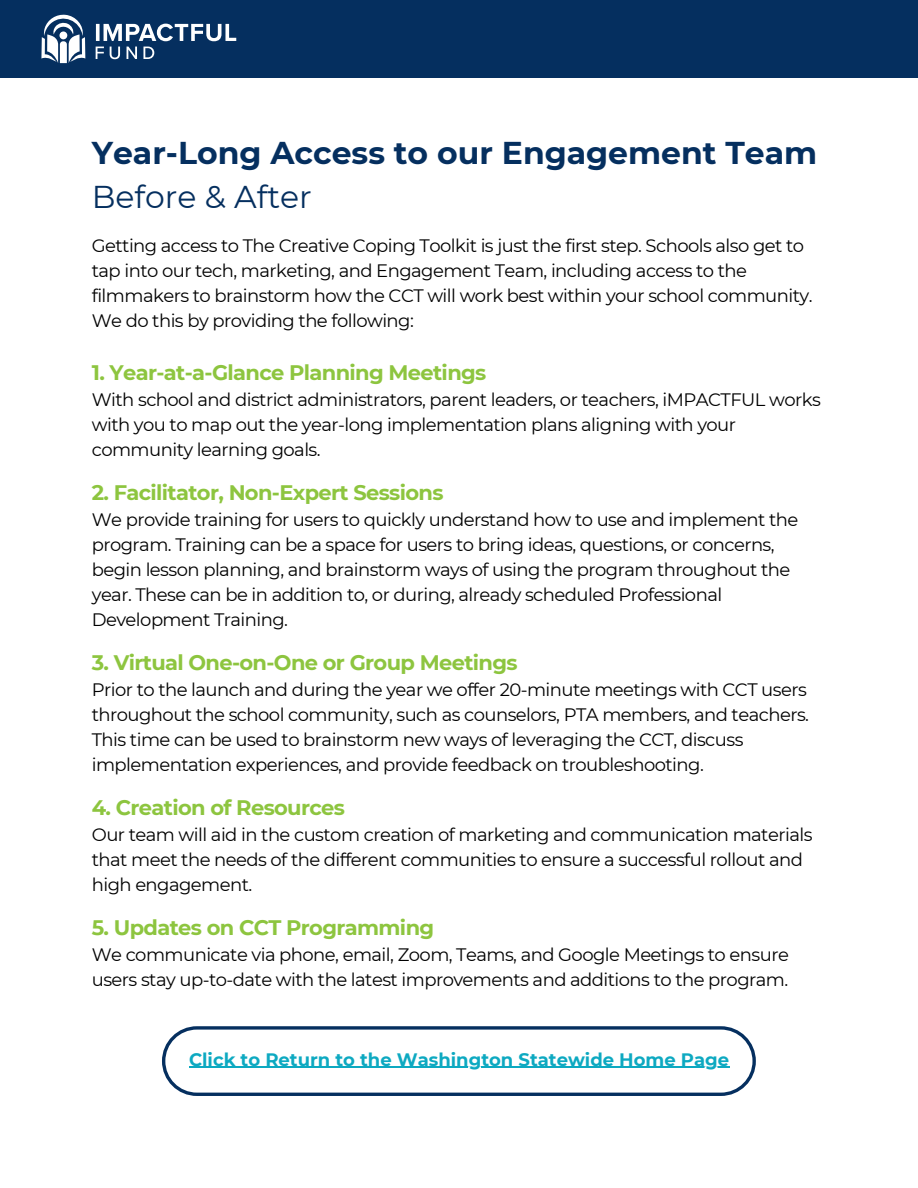
<style>
.page{position:relative;width:918px;height:1188px;background:#fff}
.page>*{position:absolute;margin:0;border:0;box-sizing:border-box;transform-origin:0 0}
.t1{font:700 31.5px/43.8px "Montserrat";color:#052f5f}
.t2{font:700 21px "Montserrat";letter-spacing:-.03em;color:#8dc53f}
.t3{font:18px/25px "Montserrat";letter-spacing:-.03em;color:#000}
.t4{font:700 18px "Montserrat";color:#0da9c1}
.s1{font-weight:400}
</style>
<div class="page">
<div style="left:0;top:0;width:918px;height:77px;background:#052f5f"></div>
<svg style="left:96px;top:24px;width:140px;height:17px"></svg>
<svg style="left:96px;top:47px;width:8px;height:12px"></svg>
<svg style="left:110px;top:47px;width:10px;height:12px"></svg>
<svg style="left:127px;top:47px;width:10px;height:12px"></svg>
<svg style="left:143px;top:47px;width:11px;height:12px"></svg>
<svg style="left:41px;top:15px;width:44px;height:48px"></svg>
<svg style="left:162px;top:1026px;width:594px;height:70px"></svg>
<hr style="left:189px;top:1067px;width:540px;height:1px;background:#0da9c1">
<p class="t1" style="left:92px;top:131px;width:727px">Year-Long Access to our Engagement Team<br><span class="s1">Before &amp; After</span></p>
<p class="t3" style="left:92px;top:233px;width:722px">Getting access to The Creative Coping Toolkit is just the first step. Schools also get to tap into our tech, marketing, and Engagement Team, including access to the filmmakers to brainstorm how the CCT will work best within your school community.<br>We do this by providing the following:</p>
<p class="t2" style="left:92px;top:360px;width:396px">1. Year-at-a-Glance Planning Meetings</p>
<p class="t3" style="left:92px;top:387px;width:731px">With school and district administrators, parent leaders, or teachers, iMPACTFUL works with you to map out the year-long implementation plans aligning with your community learning goals.</p>
<p class="t2" style="left:92px;top:480px;width:353px">2. Facilitator, Non-Expert Sessions</p>
<p class="t3" style="left:92px;top:507px;width:708px">We provide training for users to quickly understand how to use and implement the program. Training can be a space for users to bring ideas, questions, or concerns, begin lesson planning, and brainstorm ways of using the program throughout the year. These can be in addition to, or during, already scheduled Professional Development Training.</p>
<p class="t2" style="left:92px;top:650px;width:427px">3. Virtual One-on-One or Group Meetings</p>
<p class="t3" style="left:92px;top:677px;width:719px">Prior to the launch and during the year we offer 20-minute meetings with CCT users throughout the school community, such as counselors, PTA members, and teachers.<br>This time can be used to brainstorm new ways of leveraging the CCT, discuss implementation experiences, and provide feedback on troubleshooting.</p>
<p class="t2" style="left:92px;top:795px;width:255px">4. Creation of Resources</p>
<p class="t3" style="left:92px;top:822px;width:722px">Our team will aid in the custom creation of marketing and communication materials that meet the needs of the different communities to ensure a successful rollout and high engagement.</p>
<p class="t2" style="left:92px;top:915px;width:344px">5. Updates on CCT Programming</p>
<p class="t3" style="left:92px;top:942px;width:699px">We communicate via phone, email, Zoom, Teams, and Google Meetings to ensure users stay up-to-date with the latest improvements and additions to the program.</p>
<p class="t4" style="left:189px;top:1048px;width:542px">Click to Return to the Washington Statewide Home Page</p>
</div>
